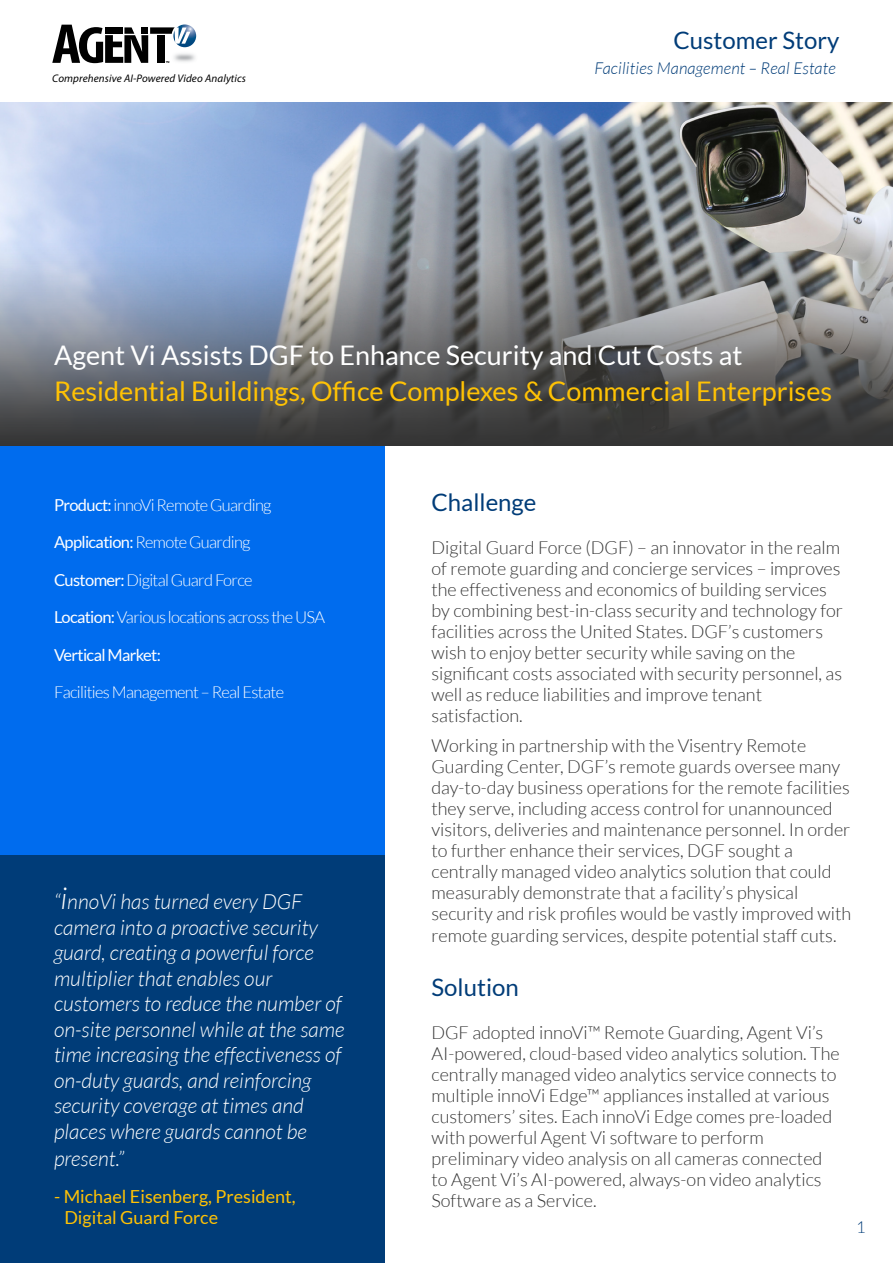
<style>
.page{position:relative;width:893px;height:1263px;background:#fff}
.page>*{position:absolute;margin:0;border:0;box-sizing:border-box;transform-origin:0 0}
.t1{font:27px "Lato";color:#ffc204}
.t2{font:27px "Lato";color:#fff}
.t3{font:24px "Lato";color:#003c78}
.t4{font:italic 300 21px/25.7px "Lato";color:#fefefe}
.t5{font:300 18px/21px "Lato";color:#333}
.t6{font:18px/21px "Lato";color:#ffc204}
.t7{font:300 16.5px "Lato";letter-spacing:-.04em;color:#fff}
.t8{font:italic 300 16.5px "Lato";letter-spacing:.01em;color:#003c78}
.t9{font:16.5px "Lato";letter-spacing:-.04em;color:#fff}
.t10{font:300 16.5px "Lato";color:#003c78}
.t11{font:italic 10.95px "Myriad Pro";letter-spacing:.01em;color:#000}
.s1{font-weight:400}
.s2{font-size:30px}
</style>
<div class="page">
<img style="left:0;top:102px;width:893px;height:146px">
<div style="left:0;top:445px;width:385px;height:410px;background:#006cee"></div>
<div style="left:0;top:855px;width:385px;height:408px;background:#003c78"></div>
<img style="left:0;top:248px;width:893px;height:197px">
<img style="left:190px;top:29px;width:7px;height:33px">
<svg style="left:173px;top:24px;width:23px;height:23px"></svg>
<svg style="left:52px;top:25px;width:138px;height:38px"></svg>
<div style="left:157px;top:35px;width:8px;height:28px;background:#000"></div>
<p class="t11" style="left:52px;top:71px;width:195px">Comprehensive AI-Powered Video Analytics</p>
<h2 class="t3" style="left:673px;top:27px;width:168px">Customer Story</h2>
<p class="t8" style="left:594px;top:59px;width:243px">Facilities Management – Real Estate</p>
<h1 class="t2" style="left:54px;top:340px;width:690px">Agent Vi Assists DGF to Enhance Security and Cut Costs at</h1>
<h1 class="t1" style="left:54px;top:376px;width:780px">Residential Buildings, Office Complexes &amp; Commercial Enterprises</h1>
<p class="t7" style="left:54px;top:496px;width:219px"><span class="s1">Product:</span> innoVi Remote Guarding</p>
<p class="t7" style="left:54px;top:533px;width:198px"><span class="s1">Application:</span> Remote Guarding</p>
<p class="t7" style="left:54px;top:571px;width:200px"><span class="s1">Customer:</span> Digital Guard Force</p>
<p class="t7" style="left:54px;top:608px;width:273px"><span class="s1">Location:</span> Various locations across the USA</p>
<p class="t9" style="left:54px;top:645px;width:108px">Vertical Market:</p>
<p class="t7" style="left:54px;top:683px;width:232px">Facilities Management – Real Estate</p>
<p class="t4" style="left:54px;top:889px;width:292px">“<span class="s2">i</span>nnoVi has turned every DGF camera into a proactive security guard, creating a powerful force multiplier that enables our customers to reduce the number of on-site personnel while at the same time increasing the effectiveness of on-duty guards, and reinforcing security coverage at times and places where guards cannot be present.”</p>
<p class="t6" style="left:64px;top:1185px;width:233px;text-indent:-10px">- Michael Eisenberg, President,<br>Digital Guard Force</p>
<h2 class="t3" style="left:431px;top:489px;width:106px">Challenge</h2>
<p class="t5" style="left:431px;top:537px;width:413px">Digital Guard Force (DGF) – an innovator in the realm of remote guarding and concierge services – improves the effectiveness and economics of building services by combining best-in-class security and technology for facilities across the United States. DGF’s customers wish to enjoy better security while saving on the significant costs associated with security personnel, as well as reduce liabilities and improve tenant satisfaction.</p>
<p class="t5" style="left:431px;top:735px;width:421px">Working in partnership with the Visentry Remote Guarding Center, DGF’s remote guards oversee many day-to-day business operations for the remote facilities they serve, including access control for unannounced visitors, deliveries and maintenance personnel. In order to further enhance their services, DGF sought a centrally managed video analytics solution that could measurably demonstrate that a facility’s physical security and risk profiles would be vastly improved with remote guarding services, despite potential staff cuts.</p>
<h2 class="t3" style="left:431px;top:974px;width:89px">Solution</h2>
<p class="t5" style="left:431px;top:1022px;width:410px">DGF adopted innoVi™ Remote Guarding, Agent Vi’s AI-powered, cloud-based video analytics solution. The centrally managed video analytics service connects to multiple innoVi Edge™ appliances installed at various customers’ sites. Each innoVi Edge comes pre-loaded with powerful Agent Vi software to perform preliminary video analysis on all cameras connected to Agent Vi’s AI-powered, always-on video analytics Software as a Service.</p>
<p class="t10" style="left:856px;top:1218px;width:11px">1</p>
</div>
